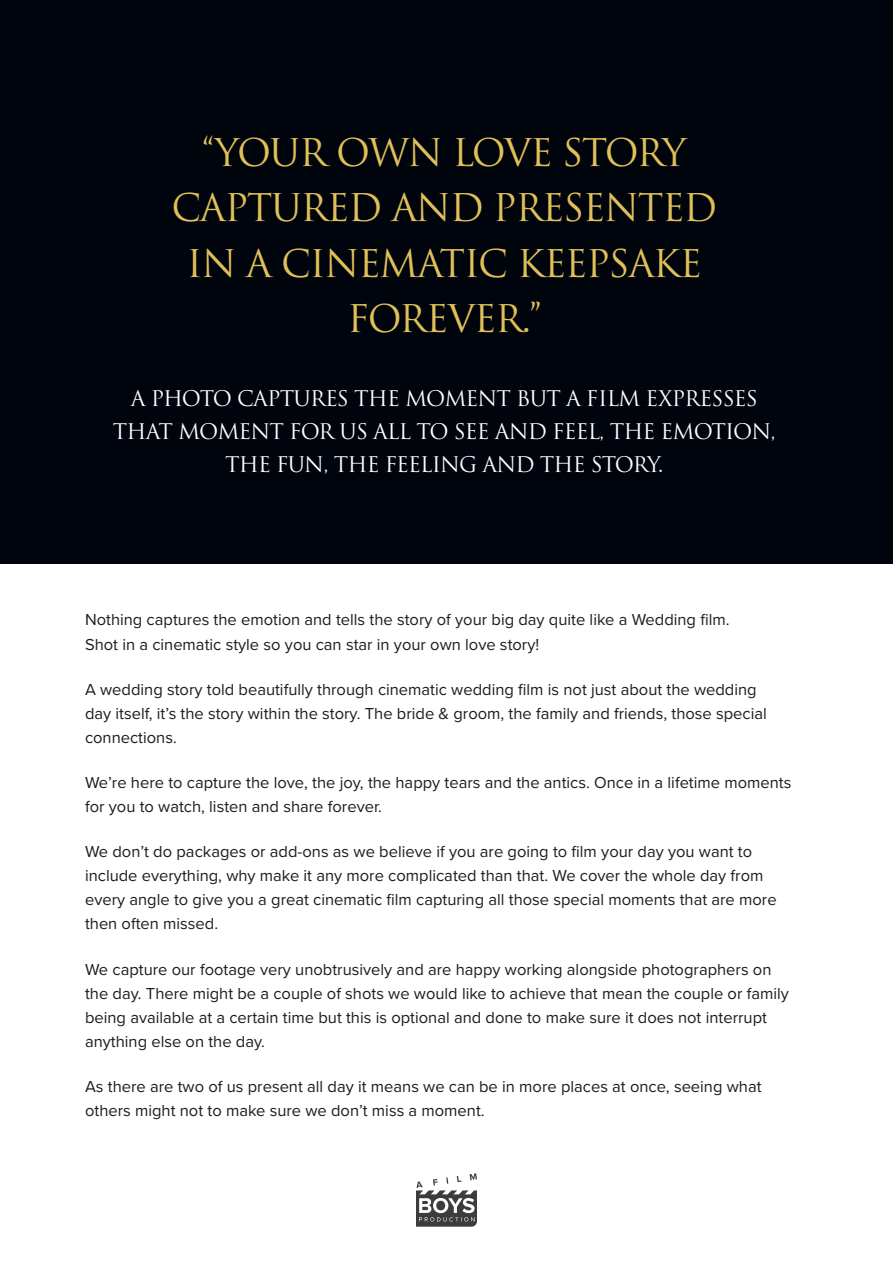
<style>
.page{position:relative;width:893px;height:1263px;background:#fff}
.page>*{position:absolute;margin:0;border:0;box-sizing:border-box;transform-origin:0 0}
.t1{font:37.2px/55.5px "Trajan";letter-spacing:-.04em;color:#e1c058;text-align:center}
.t2{font:21px/33px "Trajan";letter-spacing:-.04em;color:#fff;text-align:center}
.t3{font:16.5px/24px "Proxima Nova";color:#1d1d1b}
</style>
<div class="page">
<div style="left:0;top:0;width:893px;height:563px;background:#00040c"></div>
<svg style="left:416px;top:1173px;width:61px;height:54px"></svg>
<h1 class="t1" style="left:171px;top:125px;width:547px">“YOUR OWN LOVE STORY<br>CAPTURED AND PRESENTED<br>IN A CINEMATIC KEEPSAKE<br>FOREVER.”</h1>
<p class="t2" style="left:113px;top:382px;width:664px">A PHOTO CAPTURES THE MOMENT BUT A FILM EXPRESSES<br>THAT MOMENT FOR US ALL TO SEE AND FEEL, THE EMOTION,<br>THE FUN, THE FEELING AND THE STORY.</p>
<p class="t3" style="left:85px;top:607px;width:646px">Nothing captures the emotion and tells the story of your big day quite like a Wedding film.<br>Shot in a cinematic style so you can star in your own love story!</p>
<p class="t3" style="left:85px;top:676px;width:683px">A wedding story told beautifully through cinematic wedding film is not just about the wedding day itself, it’s the story within the story. The bride &amp; groom, the family and friends, those special connections.</p>
<p class="t3" style="left:85px;top:770px;width:708px">We’re here to capture the love, the joy, the happy tears and the antics. Once in a lifetime moments for you to watch, listen and share forever.</p>
<p class="t3" style="left:85px;top:839px;width:693px">We don’t do packages or add-ons as we believe if you are going to film your day you want to include everything, why make it any more complicated than that. We cover the whole day from every angle to give you a great cinematic film capturing all those special moments that are more then often missed.</p>
<p class="t3" style="left:85px;top:956px;width:705px">We capture our footage very unobtrusively and are happy working alongside photographers on the day. There might be a couple of shots we would like to achieve that mean the couple or family being available at a certain time but this is optional and done to make sure it does not interrupt anything else on the day.</p>
<p class="t3" style="left:85px;top:1074px;width:678px">As there are two of us present all day it means we can be in more places at once, seeing what others might not to make sure we don’t miss a moment.</p>
</div>
